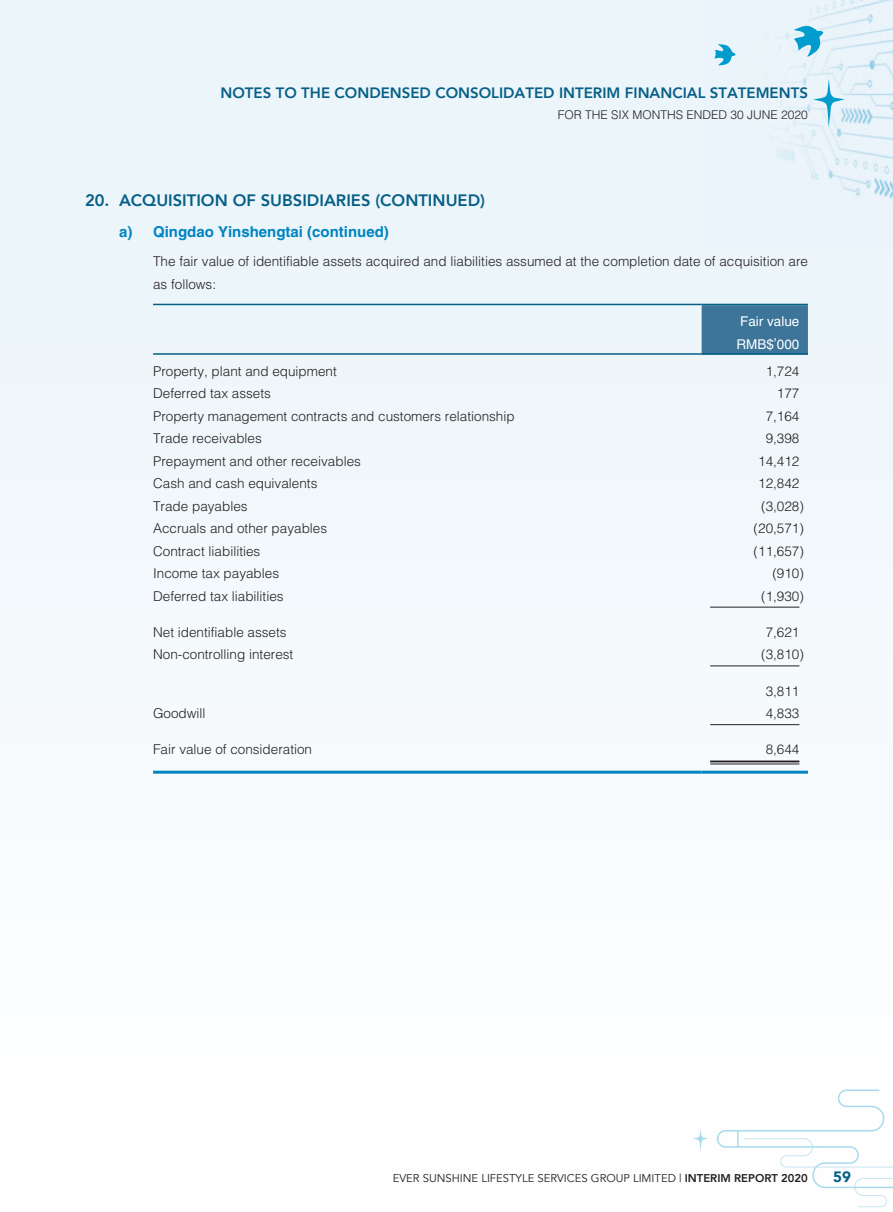
<style>
.page{position:relative;width:893px;height:1212px;background:#f4f9fc}
.page>*{position:absolute;margin:0;border:0;box-sizing:border-box;transform-origin:0 0}
._3__標題{font:800 16.5px "Avenir LT Com";color:#065f86}
.t1{font:800 15px "Avenir LT Com";color:#065f86}
._4__副標題{font:700 15px "Helvetica LT Std";color:#0084c2}
.t2{font:900 15px "Avenir LT Com";color:#065f86}
._1__內文{font:300 13.5px/22.5px "Helvetica LT Std";color:#231f20}
._1__內文-2{font:13.5px "Helvetica LT Std";color:#fff}
.t3{font:300 12px "Helvetica LT Std";color:#231f20}
.t4{font:11.25px "Avenir LT Com";color:#231f20}
.s1{font-weight:800}
</style>
<div class="page">
<img style="left:718px;top:0;width:175px;height:202px">
<svg style="left:794px;top:24px;width:29px;height:33px"></svg>
<svg style="left:714px;top:44px;width:22px;height:21px"></svg>
<svg style="left:813px;top:79px;width:32px;height:48px"></svg>
<svg style="left:717px;top:1089px;width:176px;height:118px"></svg>
<svg style="left:693px;top:1129px;width:15px;height:22px"></svg>
<div style="left:702px;top:305px;width:106px;height:48px;background:#3c7599"></div>
<hr style="left:153px;top:304px;width:549px;height:1px;background:#065f86">
<hr style="left:702px;top:304px;width:106px;height:1px;background:#065f86">
<hr style="left:153px;top:353px;width:549px;height:2px;background:#065f86">
<hr style="left:702px;top:353px;width:106px;height:2px;background:#065f86">
<hr style="left:710px;top:607px;width:89px;height:1px;background:#231f20">
<hr style="left:710px;top:665px;width:89px;height:1px;background:#231f20">
<hr style="left:710px;top:724px;width:89px;height:1px;background:#231f20">
<hr style="left:710px;top:760px;width:89px;height:2px;background:#231f20">
<hr style="left:710px;top:764px;width:89px;height:1px;background:#231f20">
<hr style="left:153px;top:771px;width:549px;height:3px;background:#0084c2">
<hr style="left:702px;top:771px;width:106px;height:3px;background:#0084c2">
<p class="t1" style="left:220px;top:84px;width:589px">NOTES TO THE CONDENSED CONSOLIDATED INTERIM FINANCIAL STATEMENTS</p>
<p class="t3" style="left:558px;top:107px;width:252px">FOR THE SIX MONTHS ENDED 30 JUNE 2020</p>
<p class="_3__標題" style="left:85px;top:191px;width:402px">20. ACQUISITION OF SUBSIDIARIES (CONTINUED)</p>
<p class="_4__副標題" style="left:119px;top:223px;width:271px">a) Qingdao Yinshengtai (continued)</p>
<p class="_1__內文" style="left:153px;top:250px;width:656px">The fair value of identifiable assets acquired and liabilities assumed at the completion date of acquisition are as follows:</p>
<p class="_1__內文-2" style="left:740px;top:313px;width:61px">Fair value</p>
<p class="_1__內文-2" style="left:736px;top:336px;width:65px">RMB$’000</p>
<p class="_1__內文" style="left:153px;top:359px;width:185px">Property, plant and equipment</p>
<p class="_1__內文" style="left:766px;top:359px;width:35px">1,724</p>
<p class="_1__內文" style="left:153px;top:382px;width:119px">Deferred tax assets</p>
<p class="_1__內文" style="left:777px;top:382px;width:24px">177</p>
<p class="_1__內文" style="left:153px;top:404px;width:363px">Property management contracts and customers relationship</p>
<p class="_1__內文" style="left:766px;top:404px;width:35px">7,164</p>
<p class="_1__內文" style="left:153px;top:427px;width:110px">Trade receivables</p>
<p class="_1__內文" style="left:766px;top:427px;width:35px">9,398</p>
<p class="_1__內文" style="left:153px;top:449px;width:209px">Prepayment and other receivables</p>
<p class="_1__內文" style="left:758px;top:449px;width:43px">14,412</p>
<p class="_1__內文" style="left:153px;top:472px;width:166px">Cash and cash equivalents</p>
<p class="_1__內文" style="left:758px;top:472px;width:43px">12,842</p>
<p class="_1__內文" style="left:153px;top:494px;width:96px">Trade payables</p>
<p class="_1__內文" style="left:761px;top:494px;width:44px">(3,028)</p>
<p class="_1__內文" style="left:153px;top:517px;width:176px">Accruals and other payables</p>
<p class="_1__內文" style="left:754px;top:517px;width:52px">(20,571)</p>
<p class="_1__內文" style="left:153px;top:539px;width:109px">Contract liabilities</p>
<p class="_1__內文" style="left:754px;top:539px;width:52px">(11,657)</p>
<p class="_1__內文" style="left:153px;top:562px;width:128px">Income tax payables</p>
<p class="_1__內文" style="left:772px;top:562px;width:33px">(910)</p>
<p class="_1__內文" style="left:153px;top:584px;width:132px">Deferred tax liabilities</p>
<p class="_1__內文" style="left:761px;top:584px;width:44px">(1,930)</p>
<p class="_1__內文" style="left:153px;top:621px;width:135px">Net identifiable assets</p>
<p class="_1__內文" style="left:766px;top:621px;width:35px">7,621</p>
<p class="_1__內文" style="left:153px;top:643px;width:142px">Non-controlling interest</p>
<p class="_1__內文" style="left:761px;top:643px;width:44px">(3,810)</p>
<p class="_1__內文" style="left:766px;top:679px;width:35px">3,811</p>
<p class="_1__內文" style="left:153px;top:702px;width:54px">Goodwill</p>
<p class="_1__內文" style="left:766px;top:702px;width:35px">4,833</p>
<p class="_1__內文" style="left:153px;top:738px;width:161px">Fair value of consideration</p>
<p class="_1__內文" style="left:766px;top:738px;width:35px">8,644</p>
<p class="t4" style="left:393px;top:1172px;width:417px">EVER SUNSHINE LIFESTYLE SERVICES GROUP LIMITED | <span class="s1">INTERIM REPORT 2020</span></p>
<p class="t2" style="left:833px;top:1168px;width:19px">59</p>
</div>
